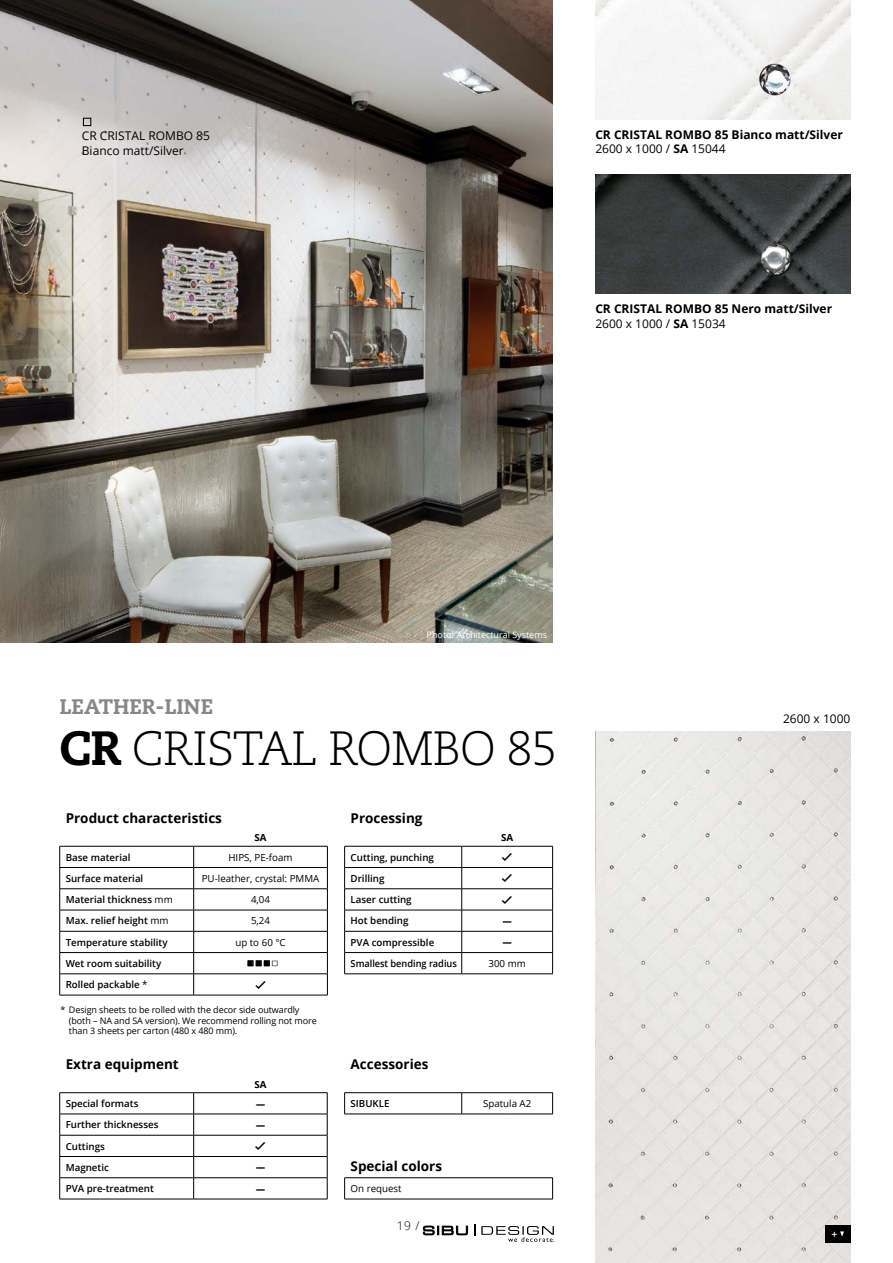
<style>
.page{position:relative;width:893px;height:1263px;background:#fff}
.page>*{position:absolute;margin:0;border:0;box-sizing:border-box;transform-origin:0 0}
.t1{font:300 48px "Caecilia CE";letter-spacing:-.025em;color:#000}
.t2{font:800 21px "Caecilia CE";color:#878786}
.t3{font:16.5px "Menlo";color:#000}
.t4{font:15px "Lucida Grande";color:#000}
.t5{font:700 13.5px "Open Sans";color:#000}
.t6{font:700 12px/14.4px "Open Sans";color:#000}
.t7{font:12px/14.2px "Open Sans";color:#000}
.t8{font:12px "Devanagari";color:#000}
.t9{font:300 12px "Open Sans";color:#000}
.t10{font:600 10.5px "Open Sans";color:#fff}
.t11{font:600 9.75px "Open Sans";color:#000}
.t12{font:9.75px "Open Sans";color:#000}
.t13{font:600 9.75px "Open Sans";color:#000;scale:.95 1}
.t14{font:700 9.75px "Open Sans";color:#000}
.t15{font:9px/10.8px "Open Sans";letter-spacing:-.01em;color:#000}
.t16{font:9px "Open Sans";color:#fff}
.s1{font-weight:400}
.s2{font-weight:800}
</style>
<div class="page">
<img style="left:0;top:0;width:553px;height:642px">
<div style="left:83px;top:118px;width:8px;height:8px;border:1px solid #000"></div>
<img style="left:595px;top:0;width:255px;height:119px">
<img style="left:595px;top:174px;width:255px;height:119px">
<img style="left:595px;top:731px;width:255px;height:532px">
<div style="left:825px;top:1225px;width:25px;height:17px;background:#000"></div>
<svg style="left:840px;top:1231px;width:4px;height:5px"></svg>
<svg style="left:423px;top:1225px;width:45px;height:10px"></svg>
<svg style="left:474px;top:1224px;width:1px;height:12px"></svg>
<svg style="left:481px;top:1226px;width:73px;height:16px"></svg>
<svg style="left:344px;top:847px;width:1px;height:126px"></svg>
<svg style="left:461px;top:847px;width:1px;height:126px"></svg>
<svg style="left:552px;top:847px;width:1px;height:126px"></svg>
<hr style="left:344px;top:846px;width:118px;height:1px;background:#000">
<hr style="left:462px;top:846px;width:91px;height:1px;background:#000">
<hr style="left:344px;top:867px;width:118px;height:1px;background:#000">
<hr style="left:462px;top:867px;width:91px;height:1px;background:#000">
<hr style="left:344px;top:888px;width:118px;height:1px;background:#000">
<hr style="left:462px;top:888px;width:91px;height:1px;background:#000">
<hr style="left:344px;top:910px;width:118px;height:1px;background:#000">
<hr style="left:462px;top:910px;width:91px;height:1px;background:#000">
<hr style="left:344px;top:931px;width:118px;height:1px;background:#000">
<hr style="left:462px;top:931px;width:91px;height:1px;background:#000">
<hr style="left:344px;top:952px;width:118px;height:1px;background:#000">
<hr style="left:462px;top:952px;width:91px;height:1px;background:#000">
<hr style="left:344px;top:973px;width:118px;height:1px;background:#000">
<hr style="left:462px;top:973px;width:91px;height:1px;background:#000">
<svg style="left:344px;top:1178px;width:1px;height:21px"></svg>
<svg style="left:552px;top:1178px;width:1px;height:21px"></svg>
<hr style="left:344px;top:1177px;width:209px;height:1px;background:#000">
<hr style="left:344px;top:1199px;width:209px;height:1px;background:#000">
<svg style="left:59px;top:846px;width:1px;height:149px"></svg>
<svg style="left:193px;top:847px;width:1px;height:148px"></svg>
<svg style="left:327px;top:847px;width:1px;height:148px"></svg>
<hr style="left:60px;top:846px;width:134px;height:1px;background:#000">
<hr style="left:194px;top:846px;width:134px;height:1px;background:#000">
<hr style="left:60px;top:867px;width:134px;height:1px;background:#000">
<hr style="left:194px;top:867px;width:134px;height:1px;background:#000">
<hr style="left:60px;top:888px;width:134px;height:1px;background:#000">
<hr style="left:194px;top:888px;width:134px;height:1px;background:#000">
<hr style="left:60px;top:910px;width:134px;height:1px;background:#000">
<hr style="left:194px;top:910px;width:134px;height:1px;background:#000">
<hr style="left:60px;top:931px;width:134px;height:1px;background:#000">
<hr style="left:194px;top:931px;width:134px;height:1px;background:#000">
<hr style="left:60px;top:952px;width:134px;height:1px;background:#000">
<hr style="left:194px;top:952px;width:134px;height:1px;background:#000">
<hr style="left:60px;top:973px;width:134px;height:1px;background:#000">
<hr style="left:194px;top:973px;width:134px;height:1px;background:#000">
<hr style="left:60px;top:995px;width:134px;height:1px;background:#000">
<hr style="left:194px;top:995px;width:134px;height:1px;background:#000">
<svg style="left:248px;top:960px;width:22px;height:6px"></svg>
<svg style="left:59px;top:1093px;width:1px;height:106px"></svg>
<svg style="left:193px;top:1093px;width:1px;height:106px"></svg>
<svg style="left:327px;top:1093px;width:1px;height:106px"></svg>
<hr style="left:60px;top:1092px;width:134px;height:1px;background:#000">
<hr style="left:194px;top:1092px;width:133px;height:1px;background:#000">
<hr style="left:60px;top:1114px;width:134px;height:1px;background:#000">
<hr style="left:194px;top:1114px;width:133px;height:1px;background:#000">
<hr style="left:60px;top:1135px;width:134px;height:1px;background:#000">
<hr style="left:194px;top:1135px;width:133px;height:1px;background:#000">
<hr style="left:60px;top:1156px;width:134px;height:1px;background:#000">
<hr style="left:194px;top:1156px;width:133px;height:1px;background:#000">
<hr style="left:60px;top:1177px;width:134px;height:1px;background:#000">
<hr style="left:194px;top:1177px;width:133px;height:1px;background:#000">
<hr style="left:60px;top:1199px;width:134px;height:1px;background:#000">
<hr style="left:194px;top:1199px;width:133px;height:1px;background:#000">
<svg style="left:344px;top:1093px;width:1px;height:21px"></svg>
<svg style="left:461px;top:1093px;width:1px;height:21px"></svg>
<svg style="left:552px;top:1093px;width:1px;height:21px"></svg>
<hr style="left:344px;top:1092px;width:118px;height:1px;background:#000">
<hr style="left:462px;top:1092px;width:45px;height:1px;background:#000">
<hr style="left:507px;top:1092px;width:46px;height:1px;background:#000">
<hr style="left:344px;top:1114px;width:118px;height:1px;background:#000">
<hr style="left:462px;top:1114px;width:45px;height:1px;background:#000">
<hr style="left:507px;top:1114px;width:46px;height:1px;background:#000">
<p class="t7" style="left:82px;top:129px;width:130px">CR CRISTAL ROMBO 85<br>Bianco matt/Silver</p>
<p class="t6" style="left:595px;top:127px;width:249px">CR CRISTAL ROMBO 85 Bianco matt/Silver<br><span class="s1">2600 x 1000 /</span> SA <span class="s1">15044</span></p>
<p class="t6" style="left:595px;top:301px;width:238px">CR CRISTAL ROMBO 85 Nero matt/Silver<br><span class="s1">2600 x 1000 /</span> SA <span class="s1">15034</span></p>
<h2 class="t2" style="left:60px;top:692px;width:155px">LEATHER-LINE</h2>
<p class="t16" style="left:427px;top:629px;width:122px">Photo: Architectural Systems</p>
<h1 class="t1" style="left:60px;top:717px;width:500px"><span class="s2">CR</span> CRISTAL ROMBO 85</h1>
<h3 class="t5" style="left:66px;top:808px;width:158px">Product characteristics</h3>
<p class="t14" style="left:254px;top:831px;width:14px">SA</p>
<p class="t11" style="left:66px;top:850px;width:66px">Base material</p>
<p class="t12" style="left:228px;top:850px;width:66px">HIPS, PE-foam</p>
<p class="t11" style="left:66px;top:872px;width:79px">Surface material</p>
<p class="t12" style="left:202px;top:872px;width:119px">PU-leather, crystal: PMMA</p>
<p class="t11" style="left:66px;top:893px;width:109px">Material thickness <span class="s1">mm</span></p>
<p class="t12" style="left:251px;top:893px;width:21px">4,04</p>
<p class="t11" style="left:66px;top:914px;width:104px">Max. relief height <span class="s1">mm</span></p>
<p class="t12" style="left:251px;top:914px;width:21px">5,24</p>
<p class="t11" style="left:66px;top:935px;width:103px">Temperature stability</p>
<p class="t12" style="left:235px;top:935px;width:52px">up to 60 °C</p>
<p class="t11" style="left:66px;top:957px;width:97px">Wet room suitability</p>
<h3 class="t4" style="left:246px;top:954px;width:34px">■■■□</h3>
<p class="t11" style="left:66px;top:978px;width:83px">Rolled packable <span class="s1">*</span></p>
<p class="t8" style="left:255px;top:978px;width:13px">✓</p>
<p class="t15" style="left:69px;top:1004px;width:249px;text-indent:-9px">* Design sheets to be rolled with the decor side outwardly (both – NA and SA version). We recommend rolling not more than 3 sheets per carton (480 x 480 mm).</p>
<h3 class="t5" style="left:66px;top:1054px;width:115px">Extra equipment</h3>
<p class="t14" style="left:254px;top:1077px;width:14px">SA</p>
<p class="t11" style="left:66px;top:1097px;width:74px">Special formats</p>
<h3 class="t3" style="left:255px;top:1092px;width:11px">-</h3>
<p class="t11" style="left:66px;top:1118px;width:94px">Further thicknesses</p>
<h3 class="t3" style="left:255px;top:1114px;width:11px">-</h3>
<p class="t11" style="left:66px;top:1139px;width:41px">Cuttings</p>
<p class="t8" style="left:255px;top:1139px;width:13px">✓</p>
<p class="t11" style="left:66px;top:1160px;width:45px">Magnetic</p>
<h3 class="t3" style="left:255px;top:1156px;width:11px">-</h3>
<p class="t11" style="left:66px;top:1182px;width:90px">PVA pre-treatment</p>
<h3 class="t3" style="left:255px;top:1177px;width:11px">-</h3>
<h3 class="t5" style="left:351px;top:808px;width:73px">Processing</h3>
<p class="t14" style="left:501px;top:831px;width:14px">SA</p>
<p class="t11" style="left:351px;top:850px;width:85px">Cutting, punching</p>
<p class="t8" style="left:502px;top:850px;width:13px">✓</p>
<p class="t11" style="left:351px;top:872px;width:35px">Drilling</p>
<p class="t8" style="left:502px;top:871px;width:13px">✓</p>
<p class="t11" style="left:351px;top:893px;width:63px">Laser cutting</p>
<p class="t8" style="left:502px;top:892px;width:13px">✓</p>
<p class="t11" style="left:351px;top:914px;width:59px">Hot bending</p>
<h3 class="t3" style="left:502px;top:910px;width:11px">-</h3>
<p class="t11" style="left:351px;top:935px;width:85px">PVA compressible</p>
<h3 class="t3" style="left:502px;top:931px;width:11px">-</h3>
<p class="t13" style="left:351px;top:957px;width:113px">Smallest bending radius</p>
<p class="t12" style="left:488px;top:957px;width:39px">300 mm</p>
<h3 class="t5" style="left:351px;top:1054px;width:79px">Accessories</h3>
<p class="t11" style="left:351px;top:1097px;width:40px">SIBUKLE</p>
<p class="t12" style="left:483px;top:1097px;width:50px">Spatula A2</p>
<h3 class="t5" style="left:351px;top:1156px;width:93px">Special colors</h3>
<p class="t12" style="left:351px;top:1182px;width:53px">On request</p>
<p class="t9" style="left:397px;top:1217px;width:24px">19 /</p>
<p class="t7" style="left:783px;top:711px;width:69px">2600 x 1000</p>
<p class="t10" style="left:831px;top:1227px;width:7px">+</p>
</div>
